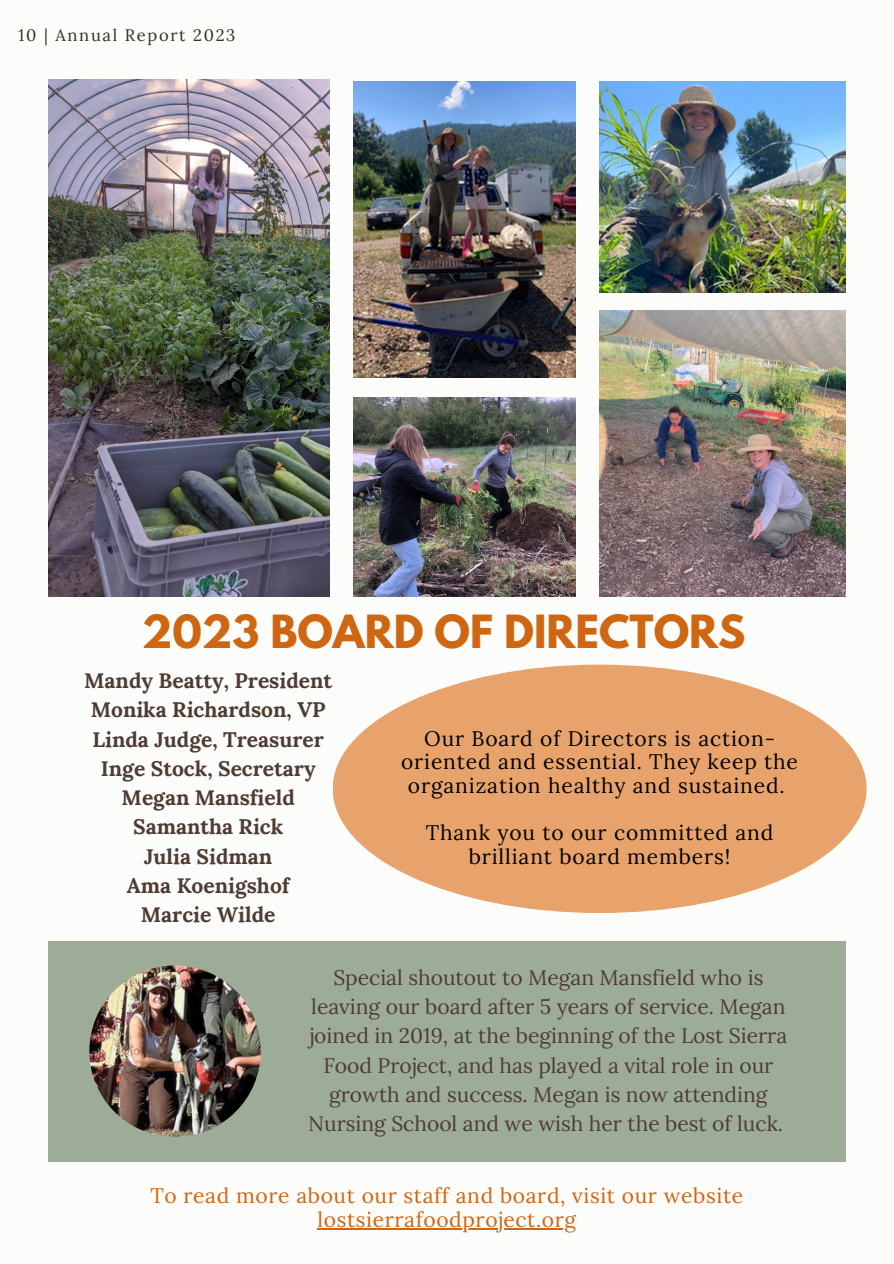
<style>
.page{position:relative;width:894px;height:1264px;background:#fff}
.page>*{position:absolute;margin:0;border:0;box-sizing:border-box;transform-origin:0 0}
.t1{font:700 40.5px "League Spartan";color:#cf6611}
.t2{font:21px/29.2px "Lora";color:#4e3c32;text-align:center}
.t3{font:700 21px/29.2px "Lora";color:#4e3c32;text-align:center}
.t4{font:21px/23.7px "Lora";letter-spacing:.04em;color:#000;text-align:center}
.t5{font:21px/23.7px "Lora";letter-spacing:.03em;color:#cf6611;text-align:center}
.t6{font:16.5px "Lora";letter-spacing:.095em;color:#353023}
</style>
<div class="page">
<div style="left:0;top:0;width:893px;height:1263px;background:#fcfcfb"></div>
<div style="left:48px;top:940px;width:796px;height:221px;background:#9dac97"></div>
<img style="left:89px;top:965px;width:172px;height:171px;border-radius:50%">
<img style="left:599px;top:310px;width:245px;height:286px">
<img style="left:354px;top:81px;width:221px;height:296px">
<img style="left:599px;top:81px;width:245px;height:212px">
<img style="left:354px;top:397px;width:221px;height:199px">
<img style="left:48px;top:80px;width:282px;height:516px">
<div style="left:332px;top:664px;width:534px;height:249px;background:#e8a36c;border-radius:50%"></div>
<hr style="left:317px;top:1227px;width:259px;height:2px;background:#cf6611">
<p class="t6" style="left:19px;top:24px;width:218px">10 | Annual Report 2023</p>
<h3 class="t1" style="left:142px;top:612px;width:605px">2023 BOARD OF DIRECTORS</h3>
<p class="t3" style="left:84px;top:666px;width:249px">Mandy Beatty, President<br>Monika Richardson, VP<br>Linda Judge, Treasurer<br>Inge Stock, Secretary<br>Megan Mansfield<br>Samantha Rick<br>Julia Sidman<br>Ama Koenigshof<br>Marcie Wilde</p>
<h3 class="t4" style="left:401px;top:726px;width:398px">Our Board of Directors is action&shy;oriented and essential. They keep the organization healthy and sustained.</h3>
<h2 class="t4" style="left:425px;top:820px;width:349px">Thank you to our committed and brilliant board members!</h2>
<p class="t2" style="left:308px;top:962px;width:480px">Special shoutout to Megan Mansfield who is leaving our board after 5 years of service. Megan joined in 2019, at the beginning of the Lost Sierra Food Project, and has played a vital role in our growth and success. Megan is now attending Nursing School and we wish her the best of luck.</p>
<h3 class="t5" style="left:150px;top:1183px;width:594px">To read more about our staff and board, visit our website lostsierrafoodproject.org</h3>
</div>
